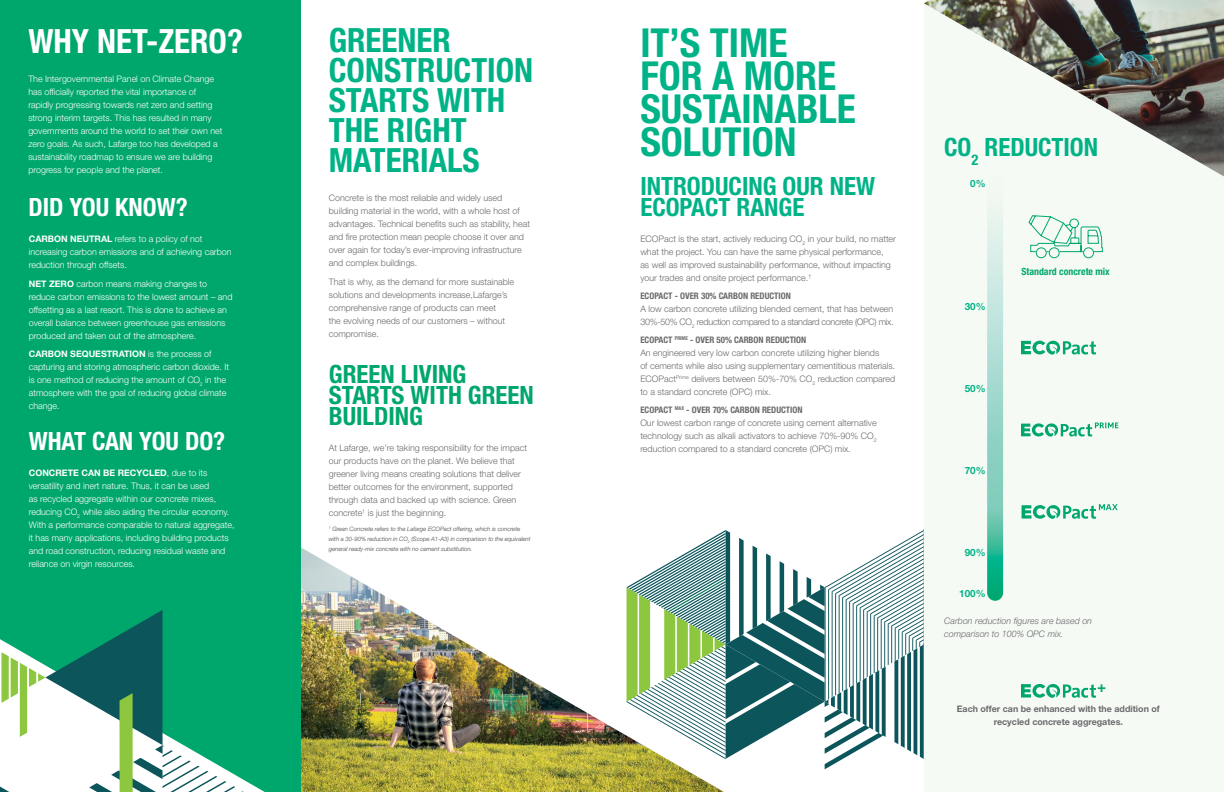
<style>
.page{position:relative;width:1224px;height:792px;background:#fff}
.page>*{position:absolute;margin:0;border:0;box-sizing:border-box;transform-origin:0 0}
.t1{font:700 condensed 40px/33px "Helvetica Neue LT Std";color:#00b387}
.t2{font:700 condensed 33.4px/29.8px "Helvetica Neue LT Std";color:#00b387}
.t3{font:700 condensed 33.4px "Helvetica Neue LT Std";color:#fff}
.t4{font:700 condensed 25.2px/21px "Helvetica Neue LT Std";color:#00b387}
.t5{font:700 condensed 25.2px/21px "Helvetica Neue LT Std";color:#00a76d}
.t6{font:700 condensed 25.2px "Helvetica Neue LT Std";color:#fff}
.t7{font:700 14px "Trade Gothic LT Std";color:#00a76d}
.t8{font:700 condensed 10px "Helvetica Neue LT Std";color:#00a76d}
.t9{font:700 10px "Helvetica Neue LT Std";color:#00b387}
.t10{font:300 9px/13px "Helvetica Neue LT Std";color:#696a6c}
.t11{font:300 9px/13px "Helvetica Neue LT Std";color:#fff}
.t12{font:700 9px/13px "Helvetica Neue LT Std";color:#696a6c;text-align:center}
.t13{font:italic 300 9px/13px "Helvetica Neue LT Std";color:#696a6c}
.t14{font:700 condensed 9px "Helvetica Neue LT Std";color:#696a6c}
.t15{font:italic 300 6px/10px "Helvetica Neue LT Std";color:#404042}
.s1{font-weight:700}
.s2{font-weight:700;font-stretch:condensed}
</style>
<div class="page">
<img style="left:300px;top:524px;width:424px;height:268px">
<div style="left:0;top:0;width:300px;height:792px;background:#00a76d"></div>
<svg style="left:626px;top:529px;width:298px;height:240px"></svg>
<svg style="left:235px;top:775px;width:30px;height:17px"></svg>
<svg style="left:0;top:610px;width:235px;height:182px"></svg>
<div style="left:924px;top:0;width:300px;height:792px;background:#f6faf5"></div>
<img style="left:924px;top:0;width:300px;height:176px">
<svg style="left:987px;top:176px;width:16px;height:425px;background:#9ad8c9"></svg>
<svg style="left:1021px;top:341px;width:75px;height:14px"></svg>
<svg style="left:1021px;top:423px;width:97px;height:14px"></svg>
<svg style="left:1022px;top:504px;width:96px;height:15px"></svg>
<svg style="left:1028px;top:215px;width:75px;height:44px"></svg>
<svg style="left:1021px;top:684px;width:75px;height:14px"></svg>
<h2 class="t3" style="left:28px;top:21px;width:216px">WHY NET-ZERO?</h2>
<p class="t11" style="left:28px;top:72px;width:196px">The Intergovernmental Panel on Climate Change has officially reported the vital importance of rapidly progressing towards net zero and setting strong interim targets. This has resulted in many governments around the world to set their own net zero goals. As such, Lafarge too has developed a sustainability roadmap to ensure we are building progress for people and the planet.</p>
<h3 class="t6" style="left:28px;top:192px;width:161px">DID YOU KNOW?</h3>
<p class="t11" style="left:29px;top:232px;width:204px"><span class="s1">CARBON NEUTRAL</span> refers to a policy of not increasing carbon emissions and of achieving carbon reduction through offsets.</p>
<p class="t11" style="left:29px;top:277px;width:205px"><span class="s1">NET ZERO</span> carbon means making changes to reduce carbon emissions to the lowest amount – and offsetting as a last resort. This is done to achieve an overall balance between greenhouse gas emissions produced and taken out of the atmosphere.</p>
<p class="t11" style="left:29px;top:348px;width:202px"><span class="s1">CARBON SEQUESTRATION</span> is the process of capturing and storing atmospheric carbon dioxide. It is one method of reducing the amount of CO<sub>2</sub> in the atmosphere with the goal of reducing global climate change.</p>
<h3 class="t6" style="left:29px;top:426px;width:198px">WHAT CAN YOU DO?</h3>
<p class="t11" style="left:29px;top:466px;width:207px"><span class="s1">CONCRETE CAN BE RECYCLED</span>, due to its versatility and inert nature. Thus, it can be used<br>as recycled aggregate within our concrete mixes, reducing CO<sub>2</sub> while also aiding the circular economy.<br>With a performance comparable to natural aggregate, it has many applications, including building products and road construction, reducing residual waste and reliance on virgin resources.</p>
<h2 class="t2" style="left:329px;top:25px;width:206px">GREENER<br>CONSTRUCTION<br>STARTS WITH<br>THE RIGHT<br>MATERIALS</h2>
<p class="t10" style="left:329px;top:191px;width:203px">Concrete is the most reliable and widely used building material in the world, with a whole host of advantages. Technical benefits such as stability, heat and fire protection mean people choose it over and over again for today’s ever-improving infrastructure and complex buildings.</p>
<p class="t10" style="left:329px;top:275px;width:187px">That is why, as the demand for more sustainable solutions and developments increase,Lafarge’s comprehensive range of products can meet<br>the evolving needs of our customers – without compromise.</p>
<h3 class="t5" style="left:329px;top:363px;width:207px">GREEN LIVING<br>STARTS WITH GREEN<br>BUILDING</h3>
<p class="t10" style="left:329px;top:441px;width:200px">At Lafarge, we’re taking responsibility for the impact our products have on the planet. We believe that greener living means creating solutions that deliver better outcomes for the environment, supported through data and backed up with science. Green concrete<sup>1</sup> is just the beginning.</p>
<p class="t15" style="left:329px;top:524px;width:203px"><sup>1</sup> Green Concrete refers to the Lafarge ECOPact offering, which is concrete with a 30-90% reduction in CO<sub>2</sub> (Scope A1-A3) in comparison to the equivalent general ready-mix concrete with no cement substitution.</p>
<h1 class="t1" style="left:640px;top:26px;width:217px">IT’S TIME<br>FOR A MORE<br>SUSTAINABLE<br>SOLUTION</h1>
<h3 class="t4" style="left:640px;top:175px;width:236px">INTRODUCING OUR NEW<br>ECOPACT RANGE</h3>
<p class="t10" style="left:640px;top:233px;width:257px">ECOPact is the start, actively reducing CO<sub>2</sub> in your build, no matter what the project. You can have the same physical performance,<br>as well as improved sustainability performance, without impacting your trades and onsite project performance.<sup>†</sup></p>
<p class="t14" style="left:640px;top:290px;width:152px">ECOPACT - OVER 30% CARBON REDUCTION</p>
<p class="t10" style="left:640px;top:302px;width:255px">A low carbon concrete utilizing blended cement, that has between<br>30%-50% CO<sub>2</sub> reduction compared to a standard concrete (OPC) mix.</p>
<p class="t10" style="left:640px;top:333px;width:256px"><span class="s2">ECOPACT</span> <sup>PRIME</sup> <span class="s2">- OVER 50% CARBON REDUCTION<br></span>An engineered very low carbon concrete utilizing higher blends<br>of cements while also using supplementary cementitious materials.<br>ECOPact<sup>Prime</sup> delivers between 50%-70% CO<sub>2</sub> reduction compared to a standard concrete (OPC) mix.</p>
<p class="t10" style="left:640px;top:404px;width:238px"><span class="s2">ECOPACT</span> <sup>MAX</sup> <span class="s2">- OVER 70% CARBON REDUCTION<br></span>Our lowest carbon range of concrete using cement alternative technology such as alkali activators to achieve 70%-90% CO<sub>2 </sub>reduction compared to a standard concrete (OPC) mix.</p>
<h3 class="t4" style="left:944px;top:136px;width:155px">CO<sub>2</sub> REDUCTION</h3>
<p class="t9" style="left:970px;top:178px;width:17px">0%</p>
<p class="t9" style="left:965px;top:301px;width:22px">30%</p>
<p class="t9" style="left:965px;top:382px;width:22px">50%</p>
<p class="t9" style="left:965px;top:464px;width:22px">70%</p>
<p class="t9" style="left:965px;top:546px;width:22px">90%</p>
<p class="t9" style="left:959px;top:587px;width:28px">100%</p>
<p class="t8" style="left:1021px;top:266px;width:90px">Standard concrete mix</p>
<p class="t13" style="left:944px;top:615px;width:149px">Carbon reduction figures are based on comparison to 100% OPC mix.</p>
<h3 class="t7" style="left:1098px;top:679px;width:10px">+</h3>
<p class="t12" style="left:957px;top:702px;width:205px">Each offer can be enhanced with the addition of recycled concrete aggregates.</p>
</div>
